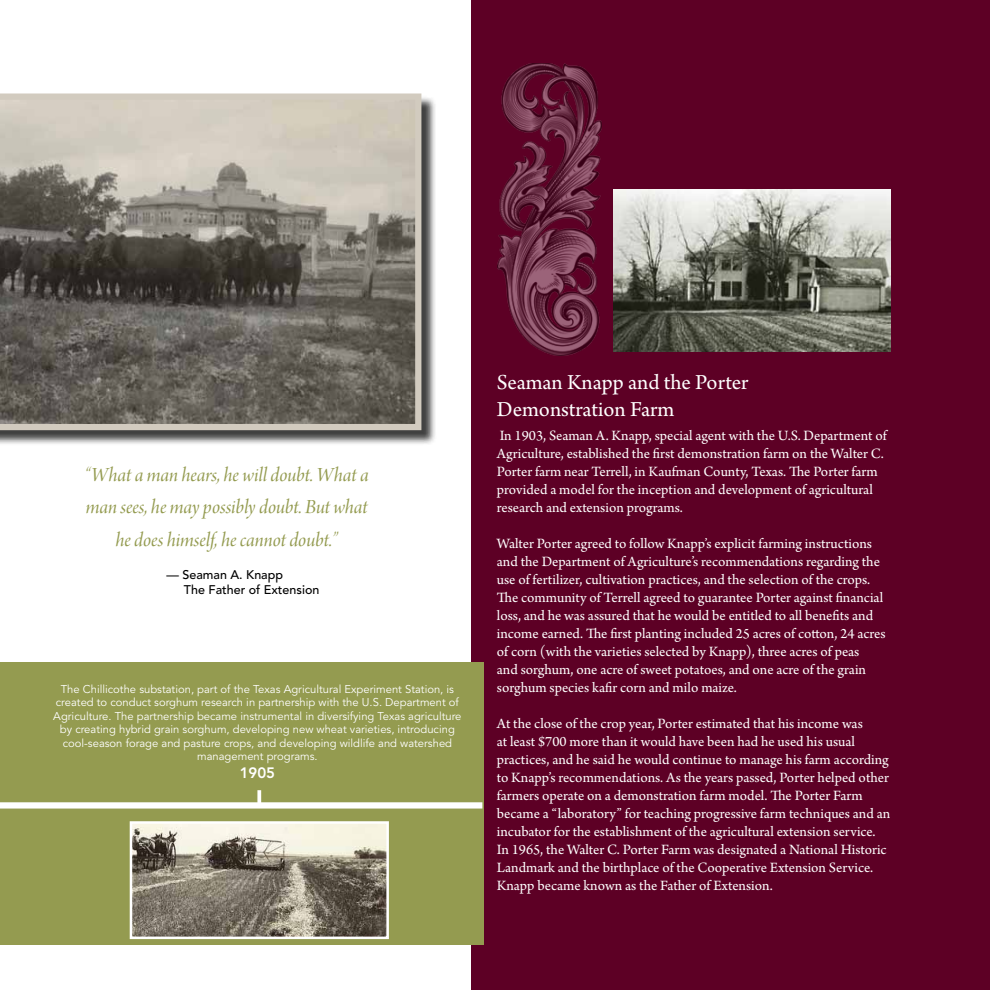
<style>
.page{position:relative;width:990px;height:990px;background:#fff}
.page>*{position:absolute;margin:0;border:0;box-sizing:border-box;transform-origin:0 0}
.t1{font:22.5px/27px "Arno Pro";letter-spacing:-.005em;color:#fff}
.t2{font:21.25px/32.5px "Arno Pro Italic Display";letter-spacing:-.005em;color:#949b50;text-align:center}
.t3{font:15px/18px "Arno Pro";color:#fff}
.t4{font:800 15px "Avenir";color:#fff}
.t5{font:500 12.5px/15px "Avenir";color:#000}
.t6{font:11.25px/13.5px "Avenir";color:#fff;text-align:center}
</style>
<div class="page">
<div style="left:472px;top:0;width:518px;height:990px;background:#5d0025"></div>
<div style="left:0;top:662px;width:484px;height:283px;background:#949b50"></div>
<div style="left:0;top:802px;width:482px;height:7px;background:#fff"></div>
<svg style="left:257px;top:790px;width:4px;height:13px"></svg>
<img style="left:133px;top:824px;width:253px;height:112px">
<div style="left:130px;top:821px;width:259px;height:118px;border:2px solid #fff"></div>
<img style="left:614px;top:189px;width:276px;height:163px">
<div style="left:0;top:95px;width:437px;height:351px;background:#000;opacity:.75"></div>
<svg style="left:0;top:94px;width:421px;height:336px;background:#868179"></svg>
<img style="left:498px;top:63px;width:104px;height:292px">
<h2 class="t2" style="left:85px;top:460px;width:286px">“What a man hears, he will doubt. What a man sees, he may possibly doubt. But what he does himself, he cannot doubt.”</h2>
<p class="t5" style="left:184px;top:567px;width:137px;text-indent:-17px">— Seaman A. Knapp<br>The Father of Extension</p>
<p class="t6" style="left:53px;top:683px;width:410px">The Chillicothe substation, part of the Texas Agricultural Experiment Station, is created to conduct sorghum research in partnership with the U.S. Department of Agriculture. The partnership became instrumental in diversifying Texas agriculture by creating hybrid grain sorghum, developing new wheat varieties, introducing cool-season forage and pasture crops, and developing wildlife and watershed management programs.</p>
<p class="t4" style="left:240px;top:764px;width:37px">1905</p>
<h1 class="t1" style="left:497px;top:370px;width:253px">Seaman Knapp and the Porter<br>Demonstration Farm</h1>
<p class="t3" style="left:497px;top:428px;width:391px">In 1903, Seaman A. Knapp, special agent with the U.S. Department of Agriculture, established the first demonstration farm on the Walter C.<br>Porter farm near Terrell, in Kaufman County, Texas. The Porter farm provided a model for the inception and development of agricultural research and extension programs.</p>
<p class="t3" style="left:497px;top:536px;width:390px">Walter Porter agreed to follow Knapp’s explicit farming instructions and the Department of Agriculture’s recommendations regarding the use of fertilizer, cultivation practices, and the selection of the crops.<br>The community of Terrell agreed to guarantee Porter against financial loss, and he was assured that he would be entitled to all benefits and income earned. The first planting included 25 acres of cotton, 24 acres of corn (with the varieties selected by Knapp), three acres of peas<br>and sorghum, one acre of sweet potatoes, and one acre of the grain sorghum species kafir corn and milo maize.</p>
<p class="t3" style="left:497px;top:716px;width:395px">At the close of the crop year, Porter estimated that his income was<br>at least $700 more than it would have been had he used his usual practices, and he said he would continue to manage his farm according to Knapp’s recommendations. As the years passed, Porter helped other farmers operate on a demonstration farm model. The Porter Farm became a “laboratory” for teaching progressive farm techniques and an incubator for the establishment of the agricultural extension service.<br>In 1965, the Walter C. Porter Farm was designated a National Historic Landmark and the birthplace of the Cooperative Extension Service.<br>Knapp became known as the Father of Extension.</p>
</div>
